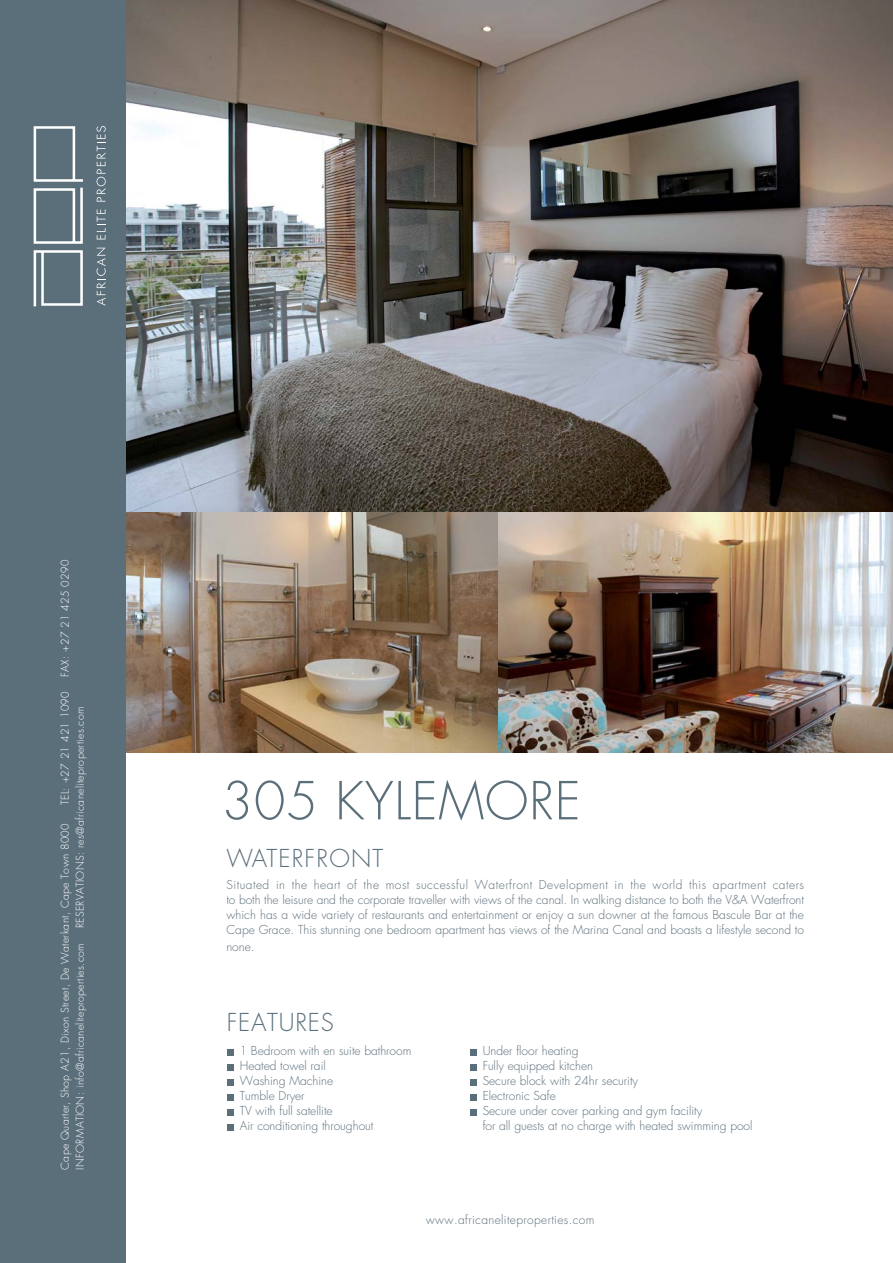
<style>
.page{position:relative;width:893px;height:1263px;background:#fff}
.page>*{position:absolute;margin:0;border:0;box-sizing:border-box;transform-origin:0 0}
.t1{font:300 51px "Futura Std";letter-spacing:.015em;color:#5b6f7b}
.t2{font:300 24px "Futura Std";letter-spacing:.05em;color:#5b6f7b}
.t3{font:300 24px "Futura Std";letter-spacing:.03em;color:#5b6f7b}
.t4{font:300 12px/15px "Futura Std";color:#5b6f7b;text-align:justify}
.t5{font:300 12px "Futura Std";letter-spacing:.03em;color:#5b6f7b}
.t6{font:300 10.5px "Futura Std";letter-spacing:.03em;color:#fff}
</style>
<div class="page">
<img style="left:126px;top:512px;width:373px;height:240px">
<img style="left:499px;top:512px;width:394px;height:240px">
<img style="left:126px;top:0;width:767px;height:512px">
<div style="left:0;top:0;width:126px;height:1263px;background:#5b6f7b"></div>
<svg style="left:33px;top:126px;width:50px;height:181px"></svg>
<svg style="left:97px;top:248px;width:9px;height:58px"></svg>
<svg style="left:97px;top:209px;width:8px;height:30px"></svg>
<svg style="left:97px;top:126px;width:9px;height:76px"></svg>
<svg style="left:228px;top:1049px;width:6px;height:6px"></svg>
<svg style="left:471px;top:1049px;width:6px;height:6px"></svg>
<svg style="left:228px;top:1064px;width:6px;height:6px"></svg>
<svg style="left:471px;top:1064px;width:6px;height:6px"></svg>
<svg style="left:228px;top:1079px;width:6px;height:6px"></svg>
<svg style="left:471px;top:1079px;width:6px;height:6px"></svg>
<svg style="left:228px;top:1094px;width:6px;height:6px"></svg>
<svg style="left:471px;top:1094px;width:6px;height:6px"></svg>
<svg style="left:228px;top:1109px;width:6px;height:6px"></svg>
<svg style="left:471px;top:1109px;width:6px;height:6px"></svg>
<svg style="left:228px;top:1124px;width:6px;height:6px"></svg>
<p class="t6" style="left:60px;top:677px;width:118px;rotate:-90deg">FAX: +27 21 425 0290</p>
<p class="t6" style="left:60px;top:805px;width:115px;rotate:-90deg">TEL: +27 21 421 1090</p>
<p class="t6" style="left:75px;top:928px;width:223px;rotate:-90deg">RESERVATIONS: res@africaneliteproperties.com</p>
<p class="t6" style="left:60px;top:1170px;width:348px;rotate:-90deg">Cape Quarter, Shop A21, Dixon Street, De Waterkant, Cape Town 8000</p>
<p class="t6" style="left:75px;top:1170px;width:228px;rotate:-90deg">INFORMATION: info@africaneliteproperties.com</p>
<h1 class="t1" style="left:221px;top:777px;width:361px">305 KYLEMORE</h1>
<h2 class="t2" style="left:226px;top:847px;width:158px">WATERFRONT</h2>
<p class="t4" style="left:226px;top:878px;width:579px">Situated in the heart of the most successful Waterfront Development in the world this apartment caters to both the leisure and the corporate traveller with views of the canal. In walking distance to both the V&amp;A Waterfront which has a wide variety of restaurants and entertainment or enjoy a sun downer at the famous Bascule Bar at the Cape Grace. This stunning one bedroom apartment has views of the Marina Canal and boasts a lifestyle second to</p>
<p class="t4" style="left:226px;top:940px;width:30px">none.</p>
<h2 class="t3" style="left:227px;top:1011px;width:108px">FEATURES</h2>
<p class="t4" style="left:240px;top:1044px;width:173px">1 Bedroom with en suite bathroom</p>
<p class="t4" style="left:483px;top:1044px;width:97px">Under floor heating</p>
<p class="t4" style="left:240px;top:1059px;width:88px">Heated towel rail</p>
<p class="t4" style="left:483px;top:1059px;width:112px">Fully equipped kitchen</p>
<p class="t4" style="left:240px;top:1074px;width:95px">Washing Machine</p>
<p class="t4" style="left:483px;top:1074px;width:157px">Secure block with 24hr security</p>
<p class="t4" style="left:240px;top:1089px;width:66px">Tumble Dryer</p>
<p class="t4" style="left:483px;top:1089px;width:75px">Electronic Safe</p>
<p class="t4" style="left:240px;top:1104px;width:94px">TV with full satellite</p>
<p class="t4" style="left:483px;top:1104px;width:221px">Secure under cover parking and gym facility</p>
<p class="t4" style="left:240px;top:1119px;width:135px">Air conditioning throughout</p>
<p class="t4" style="left:483px;top:1119px;width:271px">for all guests at no charge with heated swimming pool</p>
<p class="t5" style="left:426px;top:1214px;width:170px">www.africaneliteproperties.com</p>
</div>
